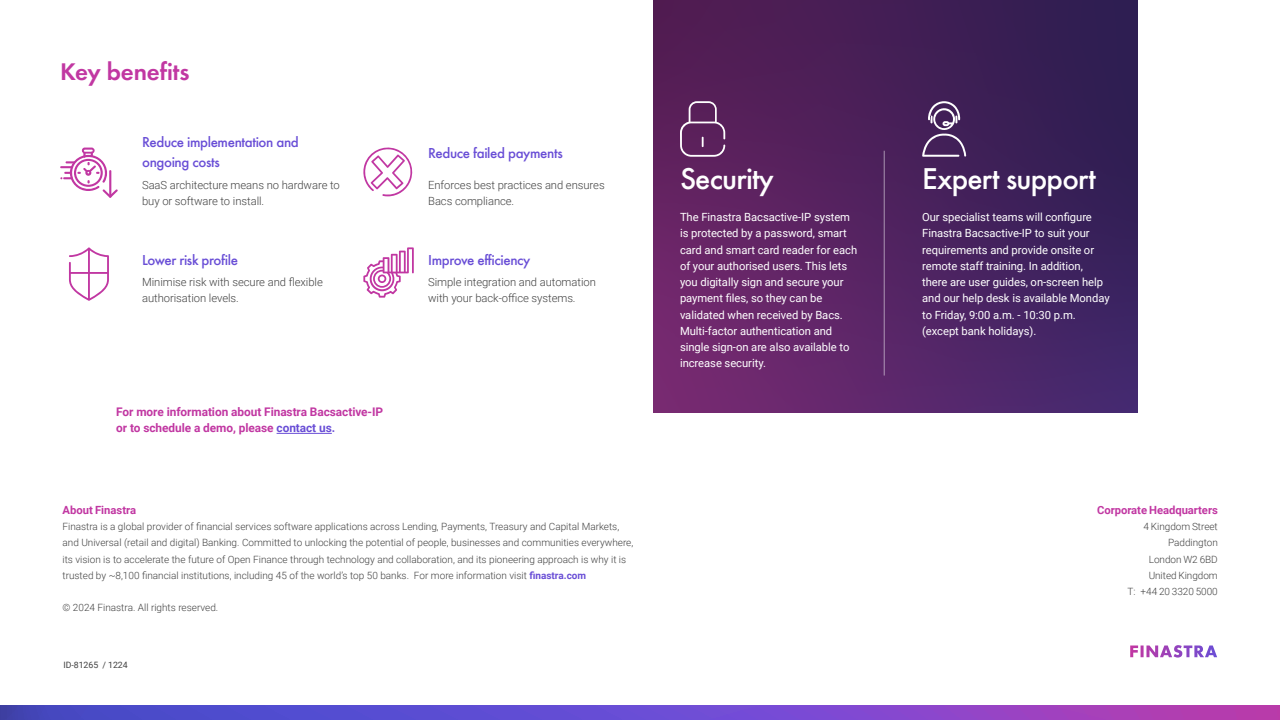
<style>
.page{position:relative;width:1280px;height:720px;background:#fff}
.page>*{position:absolute;margin:0;border:0;box-sizing:border-box;transform-origin:0 0}
.t1{font:500 31.25px "Futura EF";letter-spacing:-.025em;color:#fff}
.t2{font:600 25px "Futura EF";letter-spacing:-.005em;color:#c137a2}
.t3{font:500 15px/20px "Futura EF";letter-spacing:-.025em;color:#694ed6}
.t4{font:700 11.88px/16.2px "Roboto";letter-spacing:-.005em;color:#c137a2}
.t5{font:11.25px/16.2px "Roboto";letter-spacing:-.005em;color:#fff}
.t6{font:300 11.25px/16.2px "Roboto";letter-spacing:-.005em;color:#414141}
.t7{font:700 11.25px "Roboto";letter-spacing:-.005em;color:#c137a2}
.t8{font:300 10px/16.2px "Roboto";color:#414141;text-align:right}
.t9{font:8.75px "Roboto";letter-spacing:-.005em;color:#414141}
.s1{color:#694ed6}
.s2{font-weight:700;color:#694ed6}
</style>
<div class="page">
<svg style="left:1130px;top:645px;width:87px;height:13px"></svg>
<svg style="left:0;top:705px;width:1280px;height:15px;background:#7348c8"></svg>
<svg style="left:654px;top:0;width:484px;height:412px;background:#4d225e"></svg>
<svg style="left:69px;top:247px;width:40px;height:54px"></svg>
<svg style="left:363px;top:247px;width:51px;height:51px"></svg>
<svg style="left:363px;top:147px;width:50px;height:50px"></svg>
<svg style="left:680px;top:101px;width:45px;height:56px;background:#713f71"></svg>
<svg style="left:922px;top:101px;width:44px;height:56px;background:#674c78"></svg>
<svg style="left:60px;top:148px;width:58px;height:50px"></svg>
<hr style="left:109px;top:170px;width:2px;height:28px;background:#c137a2">
<hr style="left:884px;top:151px;width:1px;height:225px;background:#fff">
<hr style="left:277px;top:433px;width:55px;height:1px;background:#694ed6">
<h2 class="t2" style="left:60px;top:57px;width:131px">Key benefits</h2>
<h3 class="t3" style="left:142px;top:132px;width:158px">Reduce implementation and ongoing costs</h3>
<p class="t6" style="left:142px;top:176px;width:199px">SaaS architecture means no hardware to buy or software to install.</p>
<h3 class="t3" style="left:142px;top:250px;width:97px">Lower risk profile</h3>
<p class="t6" style="left:142px;top:274px;width:182px">Minimise risk with secure and flexible authorisation levels.</p>
<p class="t4" style="left:116px;top:403px;width:269px">For more information about Finastra Bacsactive-IP or to schedule a demo, please <span class="s1">contact us.</span></p>
<h3 class="t3" style="left:428px;top:143px;width:136px">Reduce failed payments</h3>
<p class="t6" style="left:428px;top:176px;width:178px">Enforces best practices and ensures<br>Bacs compliance.</p>
<h1 class="t1" style="left:922px;top:160px;width:175px">Expert support</h1>
<p class="t5" style="left:922px;top:209px;width:189px">Our specialist teams will configure Finastra Bacsactive‑IP to suit your requirements and provide onsite or remote staff training. In addition, there are user guides, on-screen help and our help desk is available Monday to Friday, 9:00 a.m. - 10:30 p.m. (except bank holidays).</p>
<h1 class="t1" style="left:680px;top:160px;width:95px">Security</h1>
<p class="t5" style="left:680px;top:209px;width:179px">The Finastra Bacsactive-IP system is protected by a password, smart card and smart card reader for each of your authorised users. This lets you digitally sign and secure your payment files, so they can be validated when received by Bacs.<br>Multi-factor authentication and single sign-on are also available to increase security.</p>
<h3 class="t3" style="left:428px;top:250px;width:104px">Improve efficiency</h3>
<p class="t6" style="left:428px;top:274px;width:169px">Simple integration and automation with your back-office systems.</p>
<p class="t7" style="left:62px;top:502px;width:75px">About Finastra</p>
<p class="t8" style="left:62px;top:518px;width:572px;text-align:left">Finastra is a global provider of financial services software applications across Lending, Payments, Treasury and Capital Markets, and Universal (retail and digital) Banking. Committed to unlocking the potential of people, businesses and communities everywhere, its vision is to accelerate the future of Open Finance through technology and collaboration, and its pioneering approach is why it is trusted by ~8,100 financial institutions, including 45 of the world’s top 50 banks. For more information visit <span class="s2">finastra.com</span></p>
<p class="t8" style="left:62px;top:599px;width:157px">© 2024 Finastra. All rights reserved.</p>
<p class="t9" style="left:63px;top:659px;width:66px">ID-81265 / 1224</p>
<p class="t7" style="left:1097px;top:502px;width:122px">Corporate Headquarters</p>
<p class="t8" style="left:1128px;top:518px;width:92px">4 Kingdom Street<br>Paddington<br>London W2 6BD<br>United Kingdom<br>T: +44 20 3320 5000</p>
</div>
